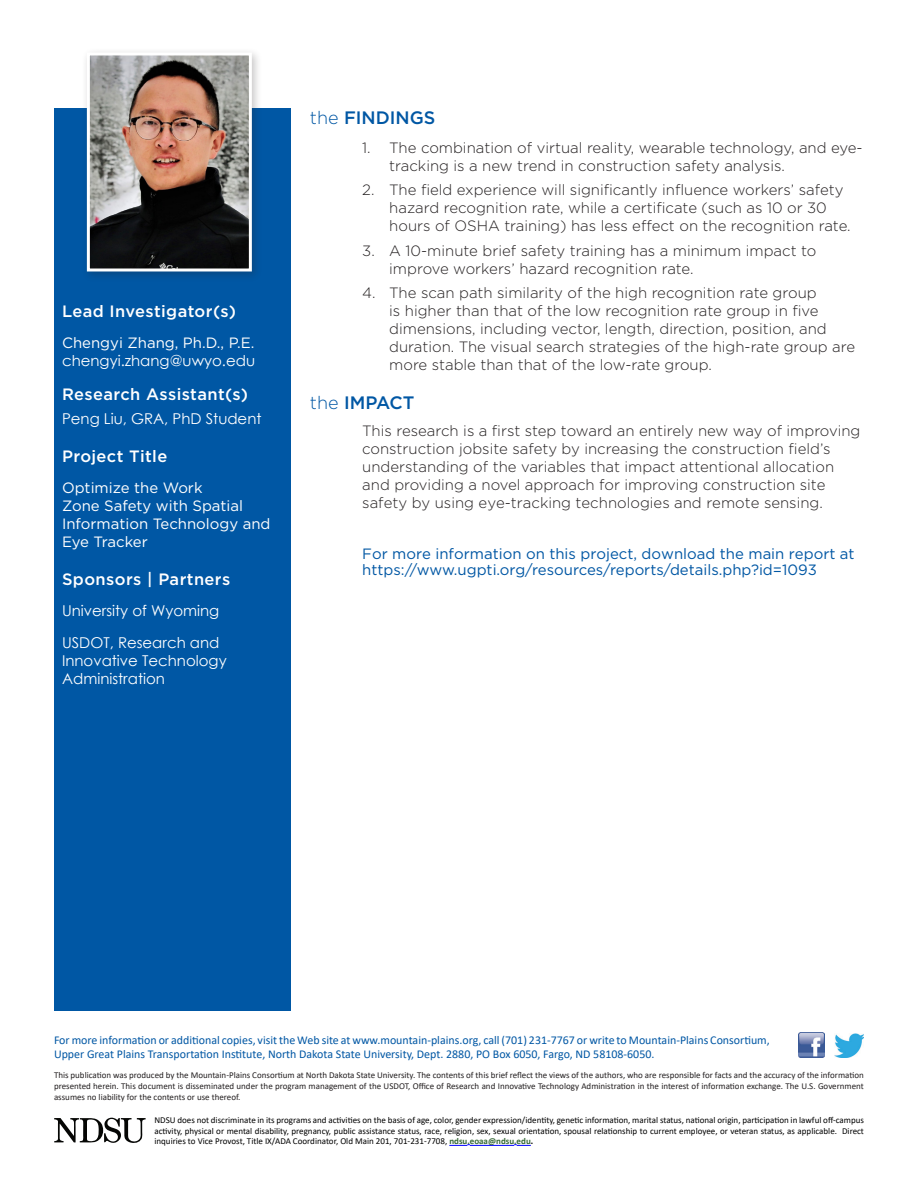
<style>
.page{position:relative;width:918px;height:1188px;background:#fff}
.page>*{position:absolute;margin:0;border:0;box-sizing:border-box;transform-origin:0 0}
.t1{font:500 18px "Gotham";color:#0057a4}
.t2{font:500 16.5px "Gotham";letter-spacing:.025em;color:#fff}
.t3{font:300 15px/18px "Gotham";color:#231f20}
.t4{font:15px/18px "Gotham";color:#fff}
.t5{font:15px/15.9px "Gotham";color:#0057a4}
.t6{font:15px/18px "Century Gothic";color:#fff}
.t7{font:12px/14.4px "Calibri";color:#0057a4}
.t8{font:9px/10.8px "Calibri";color:#000;text-align:justify}
.t9{font:9px/10.8px "Calibri";color:#231f20;text-align:justify}
.s1{font-family:"Century Gothic"}
.s2{font-weight:300}
.s3{font-weight:700;color:#363}
.s4{font-weight:700}
</style>
<div class="page">
<div style="left:54px;top:108px;width:236px;height:903px;background:#0057a4"></div>
<img style="left:798px;top:1032px;width:26px;height:26px">
<img style="left:834px;top:1033px;width:30px;height:25px">
<svg style="left:449px;top:1144px;width:21px;height:2px"></svg>
<hr style="left:470px;top:1145px;width:44px;height:1px;background:#00f">
<svg style="left:514px;top:1144px;width:17px;height:2px"></svg>
<svg style="left:54px;top:1118px;width:92px;height:25px"></svg>
<div style="left:81px;top:47px;width:182px;height:235px;background:#231f20;opacity:.25"></div>
<img style="left:91px;top:57px;width:157px;height:210px">
<div style="left:87px;top:53px;width:165px;height:218px;border:3px solid #fff"></div>
<h1 class="t2" style="left:62px;top:300px;width:175px">Lead Investigator(s)</h1>
<p class="t4" style="left:62px;top:334px;width:195px">Chengyi Zhang, Ph.D., P.E. <span class="s1">chengyi.zhang@uwyo.edu</span></p>
<h1 class="t2" style="left:62px;top:383px;width:188px">Research Assistant(s)</h1>
<p class="t6" style="left:62px;top:410px;width:201px">Peng Liu, GRA, PhD Student</p>
<h1 class="t2" style="left:62px;top:445px;width:107px">Project Title</h1>
<p class="t4" style="left:62px;top:479px;width:210px">Optimize the Work<br>Zone Safety with Spatial<br>Information Technology and<br>Eye Tracker</p>
<h1 class="t2" style="left:62px;top:568px;width:170px">Sponsors | Partners</h1>
<p class="t6" style="left:62px;top:602px;width:159px">University of Wyoming</p>
<p class="t6" style="left:62px;top:633px;width:166px">USDOT, Research and<br>Innovative Technology<br>Administration</p>
<h1 class="t1" style="left:310px;top:106px;width:127px"><span class="s2">the</span> FINDINGS</h1>
<p class="t3" style="left:389px;top:138px;width:475px;text-indent:-27px">1. The combination of virtual reality, wearable technology, and eye&shy;tracking is a new trend in construction safety analysis.</p>
<p class="t3" style="left:389px;top:181px;width:463px;text-indent:-27px">2. The field experience will significantly influence workers’ safety hazard recognition rate, while a certificate (such as 10 or 30 hours of OSHA training) has less effect on the recognition rate.</p>
<p class="t3" style="left:389px;top:241px;width:429px;text-indent:-27px">3. A 10-minute brief safety training has a minimum impact to improve workers’ hazard recognition rate.</p>
<p class="t3" style="left:389px;top:284px;width:467px;text-indent:-27px">4. The scan path similarity of the high recognition rate group<br>is higher than that of the low recognition rate group in five dimensions, including vector, length, direction, position, and duration. The visual search strategies of the high-rate group are more stable than that of the low-rate group.</p>
<h1 class="t1" style="left:310px;top:391px;width:106px"><span class="s2">the</span> IMPACT</h1>
<p class="t3" style="left:362px;top:421px;width:500px">This research is a first step toward an entirely new way of improving construction jobsite safety by increasing the construction field’s understanding of the variables that impact attentional allocation and providing a novel approach for improving construction site safety by using eye-tracking technologies and remote sensing.</p>
<p class="t5" style="left:362px;top:546px;width:494px">For more information on this project, download the main report at https://www.ugpti.org/resources/reports/details.php?id=1093</p>
<p class="t7" style="left:54px;top:1032px;width:717px">For more information or additional copies, visit the Web site at www.mountain-plains.org, call (701) 231-7767 or write to Mountain-Plains Consortium,<br>Upper Great Plains Transportation Institute, North Dakota State University, Dept. 2880, PO Box 6050, Fargo, ND 58108-6050.</p>
<p class="t9" style="left:54px;top:1070px;width:811px">This publication was produced by the Mountain-Plains Consortium at North Dakota State University. The contents of this brief reflect the views of the authors, who are responsible for facts and the accuracy of the information presented herein. This document is disseminated under the program management of the USDOT, Office of Research and Innovative Technology Administration in the interest of information exchange. The U.S. Government assumes no liability for the contents or use thereof.</p>
<p class="t8" style="left:154px;top:1114px;width:711px">NDSU does not discriminate in its programs and activities on the basis of age, color, gender expression/identity, genetic information, marital status, national origin, participation in lawful off-campus activity, physical or mental disability, pregnancy, public assistance status, race, religion, sex, sexual orientation, spousal relationship to current employee, or veteran status, as applicable. Direct inquiries to Vice Provost, Title IX/ADA Coordinator, Old Main 201, 701-231-7708, <span class="s3">ndsu.eoaa@ndsu.edu</span><span class="s4">.</span></p>
</div>
